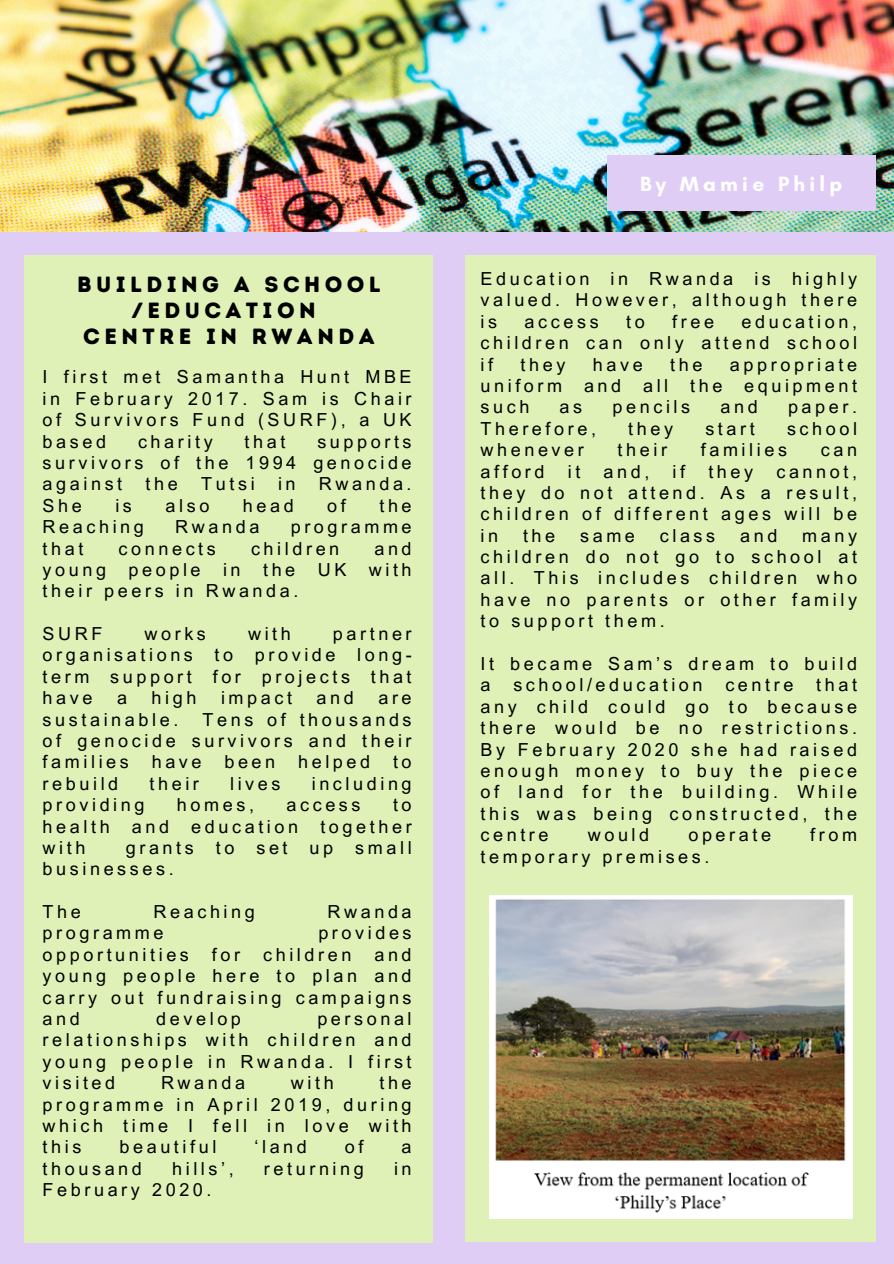
<style>
.page{position:relative;width:894px;height:1264px;background:#fff}
.page>*{position:absolute;margin:0;border:0;box-sizing:border-box;transform-origin:0 0}
.t1{font:22.05px/25.8px "Intro Rust Base";letter-spacing:.2em;color:#000;text-align:center}
.t2{font:700 21px "Glacial Indifference";letter-spacing:.2em;color:#fff}
.t3{font:18px/21.3px "Arial MT Pro";letter-spacing:.2em;color:#000;text-align:justify}
</style>
<div class="page">
<div style="left:0;top:0;width:893px;height:1263px;background:#e0cdf6"></div>
<img style="left:0;top:0;width:893px;height:231px">
<div style="left:24px;top:255px;width:409px;height:987px;background:#dff1b6"></div>
<div style="left:464px;top:255px;width:410px;height:986px;background:#dff1b6"></div>
<img style="left:489px;top:895px;width:362px;height:323px">
<div style="left:607px;top:155px;width:267px;height:55px;background:#e0cdf6"></div>
<p class="t2" style="left:639px;top:171px;width:204px">By Mamie Philp</p>
<p class="t1" style="left:77px;top:271px;width:305px">BUILDING A SCHOOL /EDUCATION<br>CENTRE IN RWANDA</p>
<p class="t3" style="left:480px;top:270px;width:378px">Education in Rwanda is highly valued. However, although there is</p>
<p class="t3" style="left:524px;top:313px;width:76px">access</p>
<p class="t3" style="left:626px;top:313px;width:20px">to</p>
<p class="t3" style="left:672px;top:313px;width:43px">free</p>
<p class="t3" style="left:480px;top:313px;width:378px;text-indent:261px">education, children can only attend school if</p>
<p class="t3" style="left:480px;top:356px;width:378px;text-indent:249px">appropriate uniform and all the equipment such</p>
<p class="t3" style="left:520px;top:356px;width:46px">they</p>
<p class="t3" style="left:592px;top:356px;width:51px">have</p>
<p class="t3" style="left:670px;top:356px;width:34px">the</p>
<h2 class="t3" style="left:43px;top:369px;width:370px">I first met Samantha Hunt MBE in February 2017. Sam is Chair of Survivors Fund (SURF), a UK based</h2>
<p class="t3" style="left:559px;top:398px;width:24px">as</p>
<p class="t3" style="left:612px;top:398px;width:79px">pencils</p>
<p class="t3" style="left:720px;top:398px;width:39px">and</p>
<p class="t3" style="left:787px;top:398px;width:71px">paper.</p>
<p class="t3" style="left:480px;top:420px;width:117px">Therefore,</p>
<p class="t3" style="left:628px;top:420px;width:46px">they</p>
<p class="t3" style="left:705px;top:420px;width:51px">start</p>
<p class="t3" style="left:786px;top:420px;width:72px">school</p>
<p class="t3" style="left:480px;top:441px;width:105px">whenever</p>
<p class="t3" style="left:617px;top:441px;width:51px">their</p>
<p class="t3" style="left:700px;top:441px;width:88px">families</p>
<p class="t3" style="left:820px;top:441px;width:38px">can</p>
<p class="t3" style="left:480px;top:463px;width:66px">afford</p>
<p class="t3" style="left:567px;top:463px;width:14px">it</p>
<p class="t3" style="left:603px;top:463px;width:47px">and,</p>
<p class="t3" style="left:672px;top:463px;width:14px">if</p>
<p class="t3" style="left:708px;top:463px;width:46px">they</p>
<h2 class="t3" style="left:138px;top:433px;width:76px">charity</h2>
<h2 class="t3" style="left:244px;top:433px;width:42px">that</h2>
<h2 class="t3" style="left:43px;top:433px;width:370px;text-indent:275px">supports survivors of the 1994 genocide against</h2>
<p class="t3" style="left:480px;top:463px;width:378px;text-indent:296px">cannot, they do not attend. As a result, children of different ages will be in</p>
<h2 class="t3" style="left:146px;top:475px;width:34px">the</h2>
<h2 class="t3" style="left:201px;top:475px;width:55px">Tutsi</h2>
<h2 class="t3" style="left:278px;top:475px;width:19px">in</h2>
<h2 class="t3" style="left:319px;top:475px;width:94px">Rwanda.</h2>
<h2 class="t3" style="left:43px;top:497px;width:41px">She</h2>
<h2 class="t3" style="left:115px;top:497px;width:18px">is</h2>
<h2 class="t3" style="left:165px;top:497px;width:45px">also</h2>
<h2 class="t3" style="left:243px;top:497px;width:52px">head</h2>
<h2 class="t3" style="left:327px;top:497px;width:20px">of</h2>
<h2 class="t3" style="left:379px;top:497px;width:34px">the</h2>
<h2 class="t3" style="left:43px;top:518px;width:103px">Reaching</h2>
<h2 class="t3" style="left:175px;top:518px;width:86px">Rwanda</h2>
<h2 class="t3" style="left:291px;top:518px;width:122px">programme</h2>
<h2 class="t3" style="left:43px;top:540px;width:42px">that</h2>
<h2 class="t3" style="left:118px;top:540px;width:99px">connects</h2>
<h2 class="t3" style="left:251px;top:540px;width:90px">children</h2>
<p class="t3" style="left:523px;top:527px;width:34px">the</p>
<p class="t3" style="left:580px;top:527px;width:56px">same</p>
<p class="t3" style="left:659px;top:527px;width:57px">class</p>
<p class="t3" style="left:740px;top:527px;width:39px">and</p>
<p class="t3" style="left:480px;top:527px;width:378px;text-indent:321px">many children do not go to school at all. This includes children who have no parents or other family to support them.</p>
<p class="t3" style="left:480px;top:655px;width:378px">It became Sam’s dream to build a</p>
<h2 class="t3" style="left:43px;top:540px;width:370px;text-indent:332px">and young people in the UK with their peers in Rwanda.</h2>
<p class="t3" style="left:43px;top:625px;width:61px">SURF</p>
<p class="t3" style="left:144px;top:625px;width:63px">works</p>
<p class="t3" style="left:248px;top:625px;width:44px">with</p>
<p class="t3" style="left:43px;top:625px;width:370px;text-indent:290px">partner organisations to provide long&shy;term support for projects that have</p>
<p class="t3" style="left:513px;top:676px;width:191px">school/education</p>
<p class="t3" style="left:725px;top:676px;width:70px">centre</p>
<p class="t3" style="left:480px;top:676px;width:378px;text-indent:335px">that any child could go to because there would be no restrictions.<br>By February 2020 she had raised enough money to buy the piece of land for the building. While this was being constructed, the centre</p>
<p class="t3" style="left:117px;top:689px;width:12px">a</p>
<p class="t3" style="left:151px;top:689px;width:46px">high</p>
<p class="t3" style="left:221px;top:689px;width:73px">impact</p>
<p class="t3" style="left:316px;top:689px;width:39px">and</p>
<p class="t3" style="left:378px;top:689px;width:35px">are</p>
<p class="t3" style="left:43px;top:711px;width:137px">sustainable.</p>
<p class="t3" style="left:43px;top:710px;width:370px;text-indent:160px">Tens of thousands of genocide survivors and their families</p>
<p class="t3" style="left:152px;top:753px;width:51px">have</p>
<p class="t3" style="left:224px;top:753px;width:52px">been</p>
<p class="t3" style="left:298px;top:753px;width:74px">helped</p>
<p class="t3" style="left:393px;top:753px;width:20px">to</p>
<p class="t3" style="left:43px;top:775px;width:77px">rebuild</p>
<p class="t3" style="left:149px;top:775px;width:51px">their</p>
<p class="t3" style="left:230px;top:775px;width:52px">lives</p>
<p class="t3" style="left:311px;top:775px;width:101px">including</p>
<p class="t3" style="left:43px;top:796px;width:103px">providing</p>
<p class="t3" style="left:177px;top:796px;width:79px">homes,</p>
<p class="t3" style="left:286px;top:796px;width:76px">access</p>
<p class="t3" style="left:43px;top:796px;width:370px;text-indent:350px">to health and education together with</p>
<p class="t3" style="left:587px;top:826px;width:63px">would</p>
<p class="t3" style="left:688px;top:826px;width:84px">operate</p>
<p class="t3" style="left:810px;top:826px;width:48px">from</p>
<p class="t3" style="left:480px;top:847px;width:230px">temporary premises.</p>
<p class="t3" style="left:43px;top:839px;width:370px;text-indent:83px">grants to set up small businesses.</p>
<p class="t3" style="left:43px;top:903px;width:40px">The</p>
<p class="t3" style="left:153px;top:903px;width:103px">Reaching</p>
<p class="t3" style="left:327px;top:903px;width:86px">Rwanda</p>
<p class="t3" style="left:43px;top:924px;width:122px">programme</p>
<p class="t3" style="left:318px;top:924px;width:95px">provides</p>
<p class="t3" style="left:43px;top:946px;width:148px">opportunities</p>
<p class="t3" style="left:212px;top:946px;width:30px">for</p>
<p class="t3" style="left:263px;top:946px;width:90px">children</p>
<p class="t3" style="left:43px;top:946px;width:370px;text-indent:332px">and young people here to plan and carry out fundraising campaigns and</p>
<p class="t3" style="left:43px;top:1010px;width:370px;text-indent:275px">personal relationships with children and young people in Rwanda. I first visited</p>
<p class="t3" style="left:156px;top:1010px;width:86px">develop</p>
<p class="t3" style="left:43px;top:1074px;width:370px;text-indent:337px">the programme in April 2019, during which time I fell in love with this</p>
<p class="t3" style="left:161px;top:1074px;width:86px">Rwanda</p>
<p class="t3" style="left:291px;top:1074px;width:44px">with</p>
<p class="t3" style="left:119px;top:1138px;width:98px">beautiful</p>
<p class="t3" style="left:254px;top:1138px;width:54px">‘land</p>
<p class="t3" style="left:345px;top:1138px;width:20px">of</p>
<p class="t3" style="left:401px;top:1138px;width:12px">a</p>
<p class="t3" style="left:43px;top:1159px;width:101px">thousand</p>
<p class="t3" style="left:172px;top:1159px;width:63px">hills’,</p>
<p class="t3" style="left:264px;top:1159px;width:101px">returning</p>
<p class="t3" style="left:394px;top:1159px;width:19px">in</p>
<p class="t3" style="left:43px;top:1181px;width:170px">February 2020.</p>
</div>
